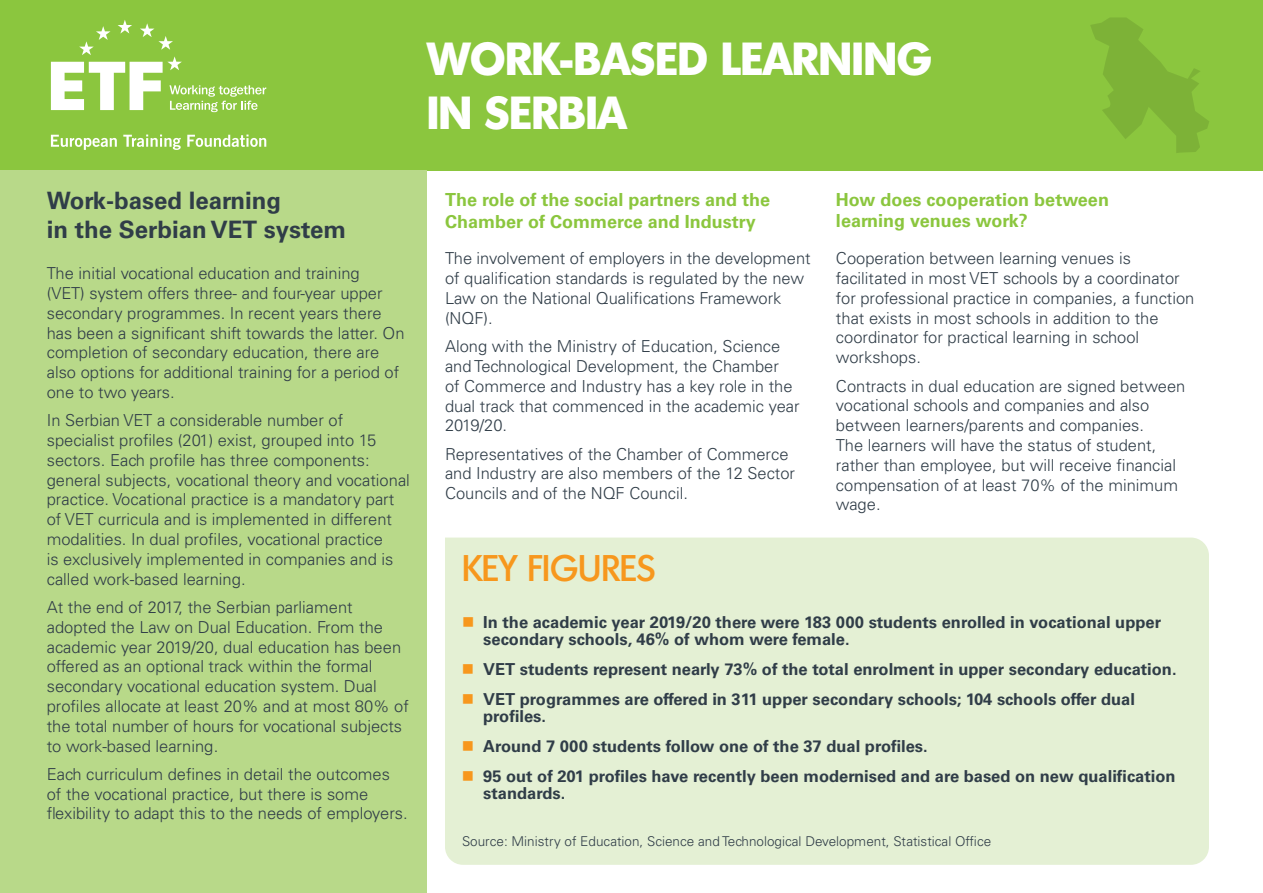
<style>
.page{position:relative;width:1263px;height:893px;background:#fff}
.page>*{position:absolute;margin:0;border:0;box-sizing:border-box;transform-origin:0 0}
.t1{font:700 45px/54px "Montreal TS";color:#fff}
.t2{font:500 36px "Montreal TS";color:#f7971d}
.t3{font:700 24px/28.8px "Univers LT Std";color:#303d48}
.t4{font:700 18px/21.6px "Univers LT Std";color:#8bc63e}
.t5{font:300 16.5px/19.8px "Univers LT Std";color:#303d48}
.t6{font:700 16.5px/30px "Univers LT Std";color:#303d48}
.t7{font:300 13.5px "Univers LT Std";color:#303d48}
</style>
<div class="page">
<div style="left:0;top:0;width:1263px;height:171px;background:#8bc63e"></div>
<div style="left:0;top:171px;width:427px;height:722px;background:#b8d989"></div>
<svg style="left:1090px;top:17px;width:119px;height:136px"></svg>
<div style="left:445px;top:538px;width:764px;height:327px;background:#e4f0d4"></div>
<svg style="left:51px;top:135px;width:66px;height:15px"></svg>
<svg style="left:123px;top:135px;width:58px;height:15px"></svg>
<svg style="left:187px;top:135px;width:79px;height:12px"></svg>
<svg style="left:51px;top:20px;width:215px;height:92px"></svg>
<svg style="left:463px;top:617px;width:10px;height:9px"></svg>
<svg style="left:463px;top:664px;width:10px;height:10px"></svg>
<svg style="left:463px;top:694px;width:10px;height:10px"></svg>
<svg style="left:463px;top:741px;width:10px;height:10px"></svg>
<svg style="left:463px;top:771px;width:10px;height:10px"></svg>
<h1 class="t1" style="left:427px;top:30px;width:506px">WORK-BASED LEARNING<br>IN SERBIA</h1>
<h3 class="t3" style="left:47px;top:187px;width:301px">Work-based learning<br>in the Serbian VET system</h3>
<p class="t5" style="left:47px;top:263px;width:359px">The initial vocational education and training<br>(VET) system offers three- and four-year upper secondary programmes. In recent years there has been a significant shift towards the latter. On completion of secondary education, there are also options for additional training for a period of one to two years.</p>
<p class="t5" style="left:47px;top:410px;width:365px">In Serbian VET a considerable number of specialist profiles (201) exist, grouped into 15 sectors. Each profile has three components: general subjects, vocational theory and vocational practice. Vocational practice is a mandatory part of VET curricula and is implemented in different modalities. In dual profiles, vocational practice<br>is exclusively implemented in companies and is called work-based learning.</p>
<p class="t5" style="left:47px;top:597px;width:364px">At the end of 2017, the Serbian parliament adopted the Law on Dual Education. From the academic year 2019/20, dual education has been offered as an optional track within the formal secondary vocational education system. Dual profiles allocate at least 20% and at most 80% of the total number of hours for vocational subjects to work-based learning.</p>
<p class="t5" style="left:47px;top:764px;width:362px">Each curriculum defines in detail the outcomes of the vocational practice, but there is some flexibility to adapt this to the needs of employers.</p>
<p class="t4" style="left:445px;top:189px;width:327px">The role of the social partners and the<br>Chamber of Commerce and Industry</p>
<p class="t5" style="left:445px;top:249px;width:367px">The involvement of employers in the development of qualification standards is regulated by the new Law on the National Qualifications Framework (NQF).</p>
<p class="t5" style="left:445px;top:336px;width:356px">Along with the Ministry of Education, Science and Technological Development, the Chamber<br>of Commerce and Industry has a key role in the dual track that commenced in the academic year 2019/20.</p>
<p class="t5" style="left:445px;top:444px;width:352px">Representatives of the Chamber of Commerce and Industry are also members of the 12 Sector<br>Councils and of the NQF Council.</p>
<p class="t4" style="left:836px;top:189px;width:274px">How does cooperation between learning venues work?</p>
<p class="t5" style="left:836px;top:248px;width:360px">Cooperation between learning venues is facilitated in most VET schools by a coordinator for professional practice in companies, a function that exists in most schools in addition to the coordinator for practical learning in school workshops.</p>
<p class="t5" style="left:836px;top:376px;width:351px">Contracts in dual education are signed between vocational schools and companies and also between learners/parents and companies.<br>The learners will have the status of student, rather than employee, but will receive financial compensation of at least 70% of the minimum wage.</p>
<h2 class="t2" style="left:462px;top:544px;width:195px">KEY FIGURES</h2>
<p class="t6" style="left:483px;top:613px;width:679px;line-height:17.2px">In the academic year 2019/20 there were 183 000 students enrolled in vocational upper secondary schools, 46% of whom were female.</p>
<p class="t6" style="left:483px;top:654px;width:695px">VET students represent nearly 73% of the total enrolment in upper secondary education.<br>VET programmes are offered in 311 upper secondary schools; 104 schools offer dual</p>
<p class="t6" style="left:483px;top:701px;width:694px">profiles.<br>Around 7 000 students follow one of the 37 dual profiles.<br>95 out of 201 profiles have recently been modernised and are based on new qualification</p>
<p class="t6" style="left:483px;top:779px;width:84px">standards.</p>
<p class="t7" style="left:462px;top:833px;width:531px">Source: Ministry of Education, Science and Technological Development, Statistical Office</p>
</div>
